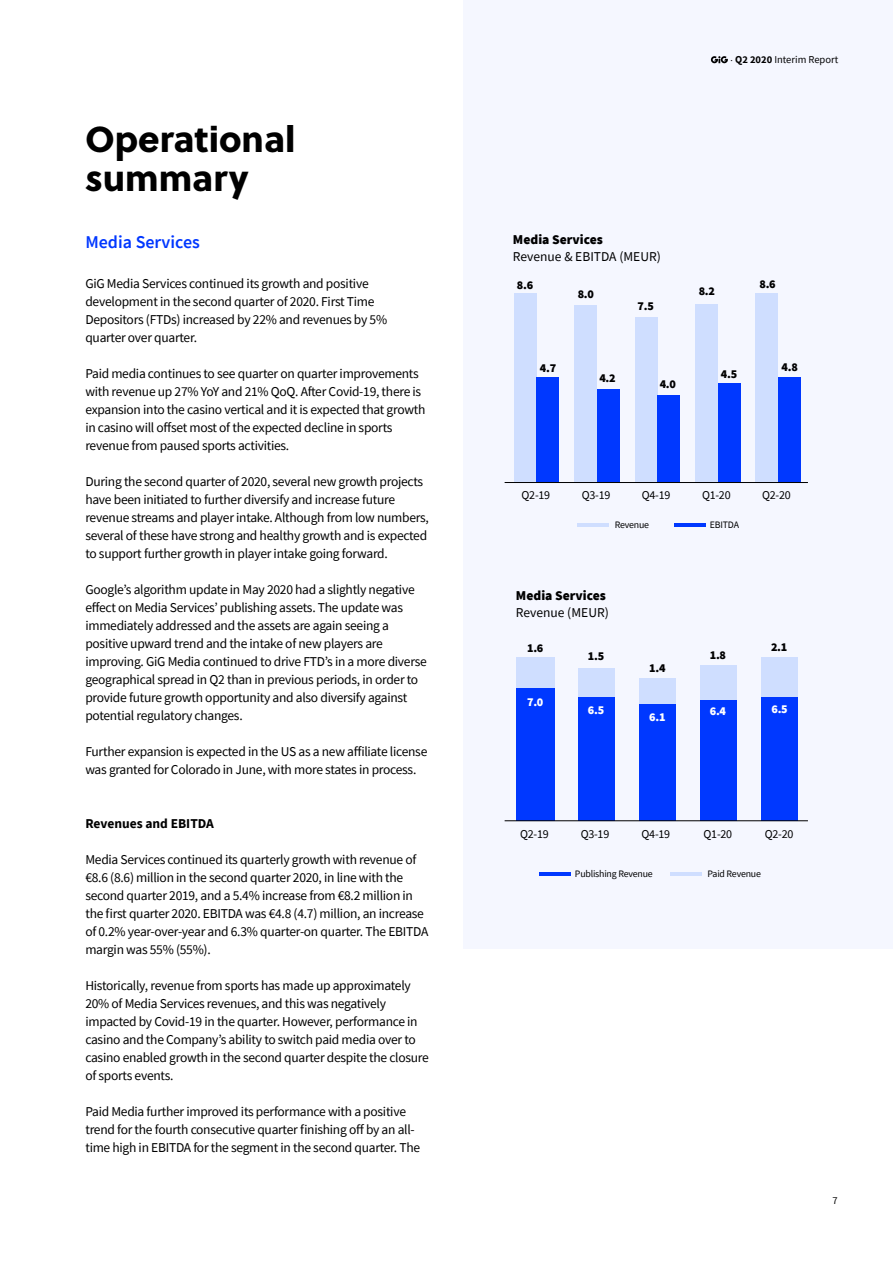
<style>
.page{position:relative;width:893px;height:1263px;background:#fff}
.page>*{position:absolute;margin:0;border:0;box-sizing:border-box;transform-origin:0 0}
.t1{font:36px/39px "Soleil Xb";color:#000}
.t2{font:600 18px "Source Sans Pro";color:#0037ff}
.t3{font:13.5px/18px "Source Sans Pro";letter-spacing:-.02em;color:#000}
.t4{font:13.5px "Source Sans Pro";color:#000}
.t5{font:900 13.5px "Source Sans Pro";color:#000}
.t6{font:700 13.5px "Source Sans Pro";color:#000}
.t7{font:12px "Source Sans Pro";letter-spacing:-.02em;color:#000}
.t8{font:900 12px "Source Sans Pro";color:#000}
.t9{font:900 12px "Source Sans Pro";color:#fff}
.t10{font:10.5px "Source Sans Pro";color:#000}
.t11{font:9.9px "Source Sans Pro";letter-spacing:-.02em;color:#000}
.s1{font-family:"Minion Pro"}
.s2{font-weight:700}
</style>
<div class="page">
<div style="left:463px;top:0;width:430px;height:948px;background:#f5f7ff"></div>
<div style="left:756px;top:294px;width:22px;height:188px;background:#cfdeff"></div>
<div style="left:778px;top:378px;width:23px;height:104px;background:#0038ff"></div>
<div style="left:695px;top:304px;width:23px;height:178px;background:#cfdeff"></div>
<div style="left:718px;top:384px;width:22px;height:98px;background:#0038ff"></div>
<div style="left:635px;top:318px;width:22px;height:164px;background:#cfdeff"></div>
<div style="left:657px;top:396px;width:23px;height:86px;background:#0038ff"></div>
<div style="left:574px;top:306px;width:23px;height:176px;background:#cfdeff"></div>
<div style="left:597px;top:390px;width:22px;height:92px;background:#0038ff"></div>
<div style="left:514px;top:294px;width:23px;height:188px;background:#cfdeff"></div>
<div style="left:537px;top:378px;width:22px;height:104px;background:#0038ff"></div>
<hr style="left:505px;top:482px;width:303px;height:1px;background:#000">
<hr style="left:675px;top:524px;width:31px;height:3px;background:#0038ff">
<hr style="left:577px;top:524px;width:31px;height:3px;background:#cfdeff">
<div style="left:761px;top:696px;width:36px;height:125px;background:#0038ff"></div>
<div style="left:761px;top:657px;width:36px;height:39px;background:#cfdeff"></div>
<div style="left:700px;top:699px;width:36px;height:122px;background:#0038ff"></div>
<div style="left:700px;top:665px;width:36px;height:34px;background:#cfdeff"></div>
<div style="left:639px;top:704px;width:36px;height:117px;background:#0038ff"></div>
<div style="left:639px;top:678px;width:36px;height:26px;background:#cfdeff"></div>
<div style="left:578px;top:696px;width:36px;height:125px;background:#0038ff"></div>
<div style="left:578px;top:668px;width:36px;height:28px;background:#cfdeff"></div>
<div style="left:516px;top:687px;width:38px;height:134px;background:#0038ff"></div>
<div style="left:516px;top:657px;width:38px;height:30px;background:#cfdeff"></div>
<hr style="left:505px;top:820px;width:303px;height:1px;background:#000">
<hr style="left:540px;top:872px;width:31px;height:4px;background:#0038ff">
<hr style="left:670px;top:872px;width:31px;height:4px;background:#cfdeff">
<svg style="left:711px;top:56px;width:17px;height:7px"></svg>
<h1 class="t1" style="left:85px;top:118px;width:212px">Operational summary</h1>
<h2 class="t2" style="left:85px;top:230px;width:116px">Media Services</h2>
<p class="t3" style="left:85px;top:274px;width:303px">GiG Media Services continued its growth and positive development in the second quarter of 2020. First Time Depositors (FTDs) increased by 22% and revenues by 5% quarter over quarter.</p>
<p class="t3" style="left:85px;top:364px;width:342px">Paid media continues to see quarter on quarter improvements with revenue up 27% YoY and 21% QoQ. After Covid-19, there is expansion into the casino vertical and it is expected that growth in casino will offset most of the expected decline in sports revenue from paused sports activities.</p>
<p class="t3" style="left:85px;top:472px;width:345px">During the second quarter of 2020, several new growth projects have been initiated to further diversify and increase future revenue streams and player intake. Although from low numbers, several of these have strong and healthy growth and is expected to support further growth in player intake going forward.</p>
<p class="t3" style="left:85px;top:580px;width:343px">Google’s algorithm update in May 2020 had a slightly negative effect on Media Services’ publishing assets. The update was immediately addressed and the assets are again seeing a positive upward trend and the intake of new players are improving. GiG Media continued to drive FTD’s in a more diverse geographical spread in Q2 than in previous periods, in order to provide future growth opportunity and also diversify against potential regulatory changes.</p>
<p class="t3" style="left:85px;top:742px;width:343px">Further expansion is expected in the US as a new affiliate license was granted for Colorado in June, with more states in process.</p>
<p class="t6" style="left:85px;top:814px;width:130px">Revenues and EBITDA</p>
<p class="t3" style="left:85px;top:850px;width:344px">Media Services continued its quarterly growth with revenue of €8.6 (8.6) million in the second quarter 2020, in line with the second quarter 2019, and a 5.4% increase from €8.2 million in the first quarter 2020. EBITDA was €4.8 (4.7) million, an increase of 0.2% year-over-year and 6.3% quarter-on quarter. The EBITDA margin was 55% (55%).</p>
<p class="t3" style="left:85px;top:976px;width:345px">Historically, revenue from sports has made up approximately 20% of Media Services revenues, and this was negatively impacted by Covid-19 in the quarter. However, performance in casino and the Company’s ability to switch paid media over to casino enabled growth in the second quarter despite the closure of sports events.</p>
<p class="t3" style="left:85px;top:1102px;width:336px">Paid Media further improved its performance with a positive trend for the fourth consecutive quarter finishing off by an all&shy;time high in EBITDA for the segment in the second quarter. The</p>
<p class="t10" style="left:730px;top:53px;width:109px"><span class="s1">·</span> <span class="s2">Q2 2020</span> Interim Report</p>
<p class="t5" style="left:513px;top:230px;width:91px">Media Services</p>
<p class="t4" style="left:513px;top:248px;width:149px">Revenue &amp; EBITDA (MEUR)</p>
<p class="t8" style="left:517px;top:276px;width:18px">8.6</p>
<p class="t8" style="left:578px;top:286px;width:18px">8.0</p>
<p class="t8" style="left:540px;top:360px;width:18px">4.7</p>
<p class="t8" style="left:599px;top:370px;width:18px">4.2</p>
<p class="t8" style="left:638px;top:297px;width:18px">7.5</p>
<p class="t8" style="left:660px;top:376px;width:18px">4.0</p>
<p class="t8" style="left:699px;top:283px;width:18px">8.2</p>
<p class="t8" style="left:759px;top:276px;width:18px">8.6</p>
<p class="t8" style="left:721px;top:366px;width:18px">4.5</p>
<p class="t8" style="left:782px;top:359px;width:18px">4.8</p>
<p class="t7" style="left:522px;top:487px;width:30px">Q2-19</p>
<p class="t7" style="left:582px;top:487px;width:30px">Q3-19</p>
<p class="t7" style="left:642px;top:487px;width:30px">Q4-19</p>
<p class="t7" style="left:702px;top:487px;width:30px">Q1-20</p>
<p class="t11" style="left:615px;top:519px;width:36px">Revenue</p>
<p class="t11" style="left:710px;top:519px;width:31px">EBITDA</p>
<p class="t7" style="left:762px;top:487px;width:30px">Q2-20</p>
<p class="t5" style="left:516px;top:586px;width:91px">Media Services</p>
<p class="t4" style="left:516px;top:604px;width:94px">Revenue (MEUR)</p>
<p class="t8" style="left:527px;top:639px;width:18px">1.6</p>
<p class="t8" style="left:588px;top:648px;width:18px">1.5</p>
<p class="t8" style="left:649px;top:660px;width:18px">1.4</p>
<p class="t8" style="left:710px;top:647px;width:18px">1.8</p>
<p class="t8" style="left:771px;top:639px;width:18px">2.1</p>
<p class="t9" style="left:527px;top:693px;width:18px">7.0</p>
<p class="t9" style="left:588px;top:702px;width:18px">6.5</p>
<p class="t9" style="left:649px;top:709px;width:18px">6.1</p>
<p class="t9" style="left:710px;top:703px;width:18px">6.4</p>
<p class="t9" style="left:771px;top:701px;width:18px">6.5</p>
<p class="t7" style="left:520px;top:827px;width:30px">Q2-19</p>
<p class="t7" style="left:581px;top:827px;width:30px">Q3-19</p>
<p class="t7" style="left:641px;top:827px;width:30px">Q4-19</p>
<p class="t7" style="left:704px;top:827px;width:30px">Q1-20</p>
<p class="t7" style="left:765px;top:827px;width:30px">Q2-20</p>
<p class="t11" style="left:575px;top:867px;width:79px">Publishing Revenue</p>
<p class="t11" style="left:708px;top:867px;width:55px">Paid Revenue</p>
<p class="t10" style="left:832px;top:1193px;width:7px">7</p>
</div>
